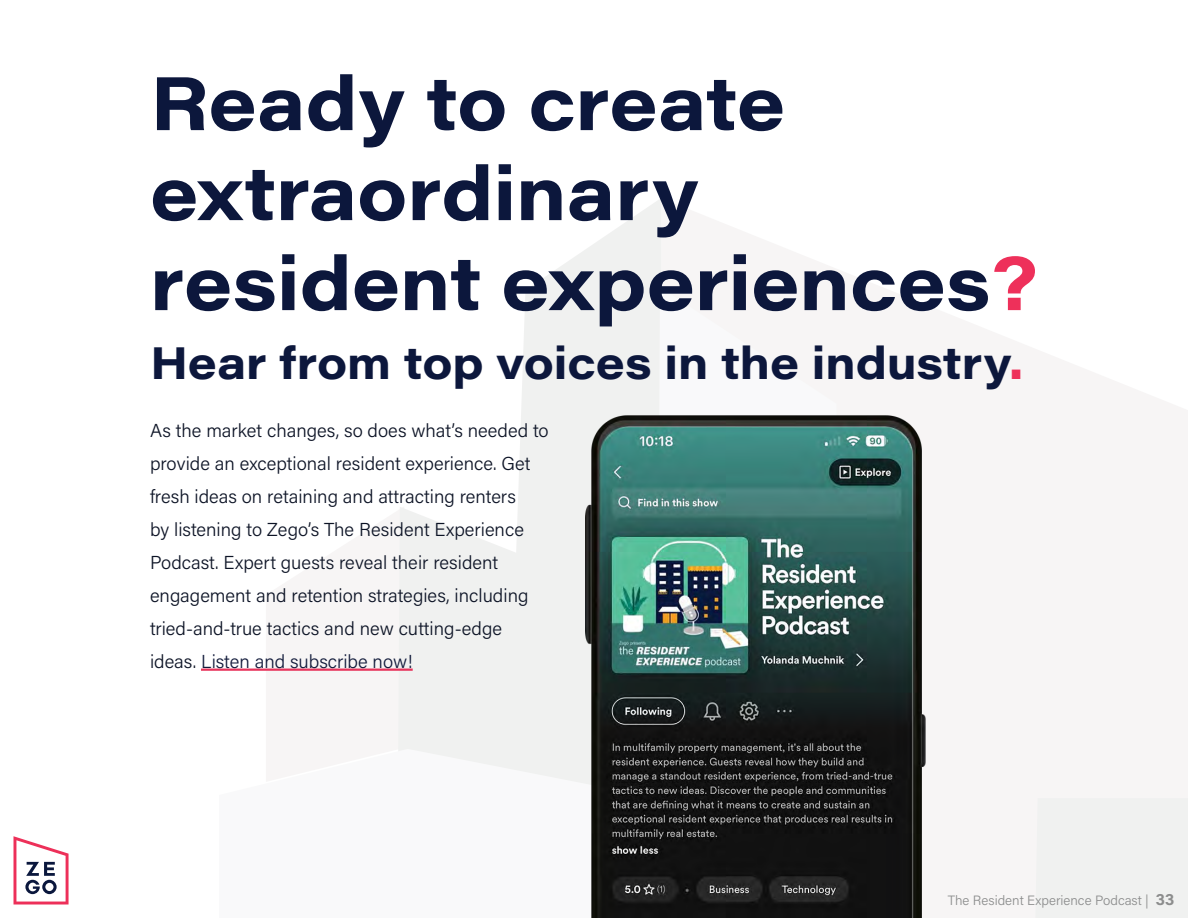
<style>
.page{position:relative;width:1188px;height:918px;background:#fff}
.page>*{position:absolute;margin:0;border:0;box-sizing:border-box;transform-origin:0 0}
.t1{font:700 75px/90px "Acumin Pro Wide";color:#0c173c}
.t2{font:700 45px "Acumin Pro Wide";color:#0c173c}
.t3{font:300 18.75px/33px "Acumin Pro";color:#0d1426}
.t4{font:300 13.5px "Acumin Pro";color:#8c8d8d}
.s1{color:#ee305a}
.s2{color:#111a3a}
.s3{font-weight:700;font-size:16.5px}
</style>
<div class="page">
<svg style="left:518px;top:199px;width:143px;height:308px;fill:#f0f1f0"></svg>
<svg style="left:656px;top:287px;width:5px;height:124px"></svg>
<div style="left:1035px;top:798px;width:153px;height:120px;background:#f0f1f0"></div>
<div style="left:397px;top:507px;width:188px;height:242px;background:#f0f1f0"></div>
<svg style="left:398px;top:749px;width:187px;height:35px"></svg>
<hr style="left:201px;top:669px;width:212px;height:2px;background:#e7345c">
<img style="left:585px;top:411px;width:341px;height:507px">
<svg style="left:14px;top:836px;width:55px;height:68px"></svg>
<h1 class="t1" style="left:150px;top:54px;width:889px">Ready to create extraordinary resident experiences<span class="s1">?</span></h1>
<h2 class="t2" style="left:150px;top:330px;width:875px">Hear from top voices in the industry<span class="s1">.</span></h2>
<p class="t3" style="left:150px;top:413px;width:400px">As the market changes, so does what’s needed to provide an exceptional resident experience. Get fresh ideas on retaining and attracting renters<br>by listening to Zego’s The Resident Experience Podcast. Expert guests reveal their resident engagement and retention strategies, including tried-and-true tactics and new cutting-edge ideas. <span class="s2">Listen and subscribe now!</span></p>
<p class="t4" style="left:948px;top:890px;width:228px">The Resident Experience Podcast | <span class="s3">33</span></p>
</div>
